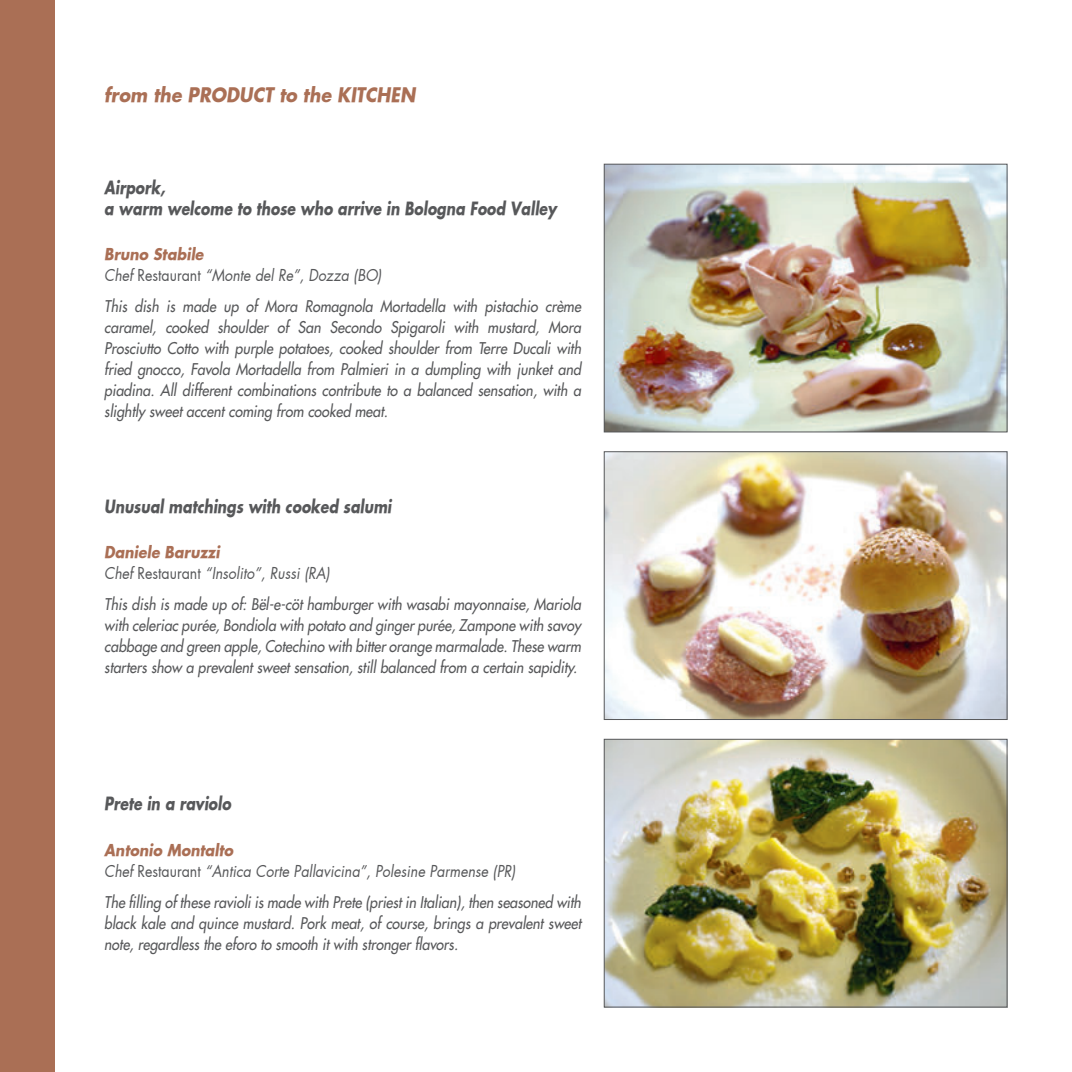
<style>
.page{position:relative;width:1072px;height:1072px;background:#fff}
.page>*{position:absolute;margin:0;border:0;box-sizing:border-box;transform-origin:0 0}
.t1{font:italic 700 19.25px "Futura";color:#aa6f55;scale:.9 1}
.t2{font:italic 700 17.5px/21px "Futura";color:#57585a;scale:.8 1}
.t3{font:italic 15.75px/21px "Futura";color:#57585a;text-align:justify;scale:.9 1}
.t4{font:italic 15.75px/21px "Futura";color:#57585a;scale:.9 1}
.s1{font-weight:700;color:#aa6f55}
.s2{font-style:normal}
</style>
<div class="page">
<div style="left:0;top:0;width:55px;height:1071px;background:#aa6f55"></div>
<img style="left:606px;top:166px;width:399px;height:264px">
<div style="left:604px;top:164px;width:403px;height:268px;border:1px solid #57585a"></div>
<img style="left:606px;top:453px;width:399px;height:265px">
<div style="left:604px;top:451px;width:403px;height:269px;border:1px solid #57585a"></div>
<img style="left:606px;top:741px;width:399px;height:264px">
<div style="left:604px;top:739px;width:403px;height:268px;border:1px solid #57585a"></div>
<p class="t1" style="left:104px;top:82px;width:347px">from the PRODUCT to the KITCHEN</p>
<p class="t2" style="left:104px;top:176px;width:567px">Airpork,<br>a warm welcome to those who arrive in Bologna Food Valley</p>
<p class="t4" style="left:104px;top:244px;width:310px"><span class="s1">Bruno Stabile<br></span>Chef <span class="s2">Restaurant</span> “Monte del Re”, Dozza (BO)</p>
<p class="t3" style="left:104px;top:296px;width:531px">This dish is made up of Mora Romagnola Mortadella with pistachio crème caramel, cooked shoulder of San Secondo Spigaroli with mustard, Mora Prosciutto Cotto with purple potatoes, cooked shoulder from Terre Ducali with fried gnocco, Favola Mortadella from Palmieri in a dumpling with junket and piadina. All different combinations contribute to a balanced sensation, with a slightly sweet accent coming from cooked meat.</p>
<p class="t2" style="left:104px;top:495px;width:360px">Unusual matchings with cooked salumi</p>
<p class="t4" style="left:104px;top:542px;width:252px"><span class="s1">Daniele Baruzzi<br></span>Chef <span class="s2">Restaurant</span> “Insolito”, Russi (RA)</p>
<p class="t3" style="left:104px;top:594px;width:531px">This dish is made up of: Bël-e-cöt hamburger with wasabi mayonnaise, Mariola with celeriac purée, Bondiola with potato and ginger purée, Zampone with savoy cabbage and green apple, Cotechino with bitter orange marmalade. These warm starters show a prevalent sweet sensation, still balanced from a certain sapidity.</p>
<p class="t2" style="left:104px;top:792px;width:160px">Prete in a raviolo</p>
<p class="t4" style="left:104px;top:839px;width:458px"><span class="s1">Antonio Montalto<br></span>Chef <span class="s2">Restaurant</span> “Antica Corte Pallavicina”, Polesine Parmense (PR)</p>
<p class="t3" style="left:104px;top:891px;width:531px">The filling of these ravioli is made with Prete (priest in Italian), then seasoned with black kale and quince mustard. Pork meat, of course, brings a prevalent sweet note, regardless the eforo to smooth it with stronger flavors.</p>
</div>
